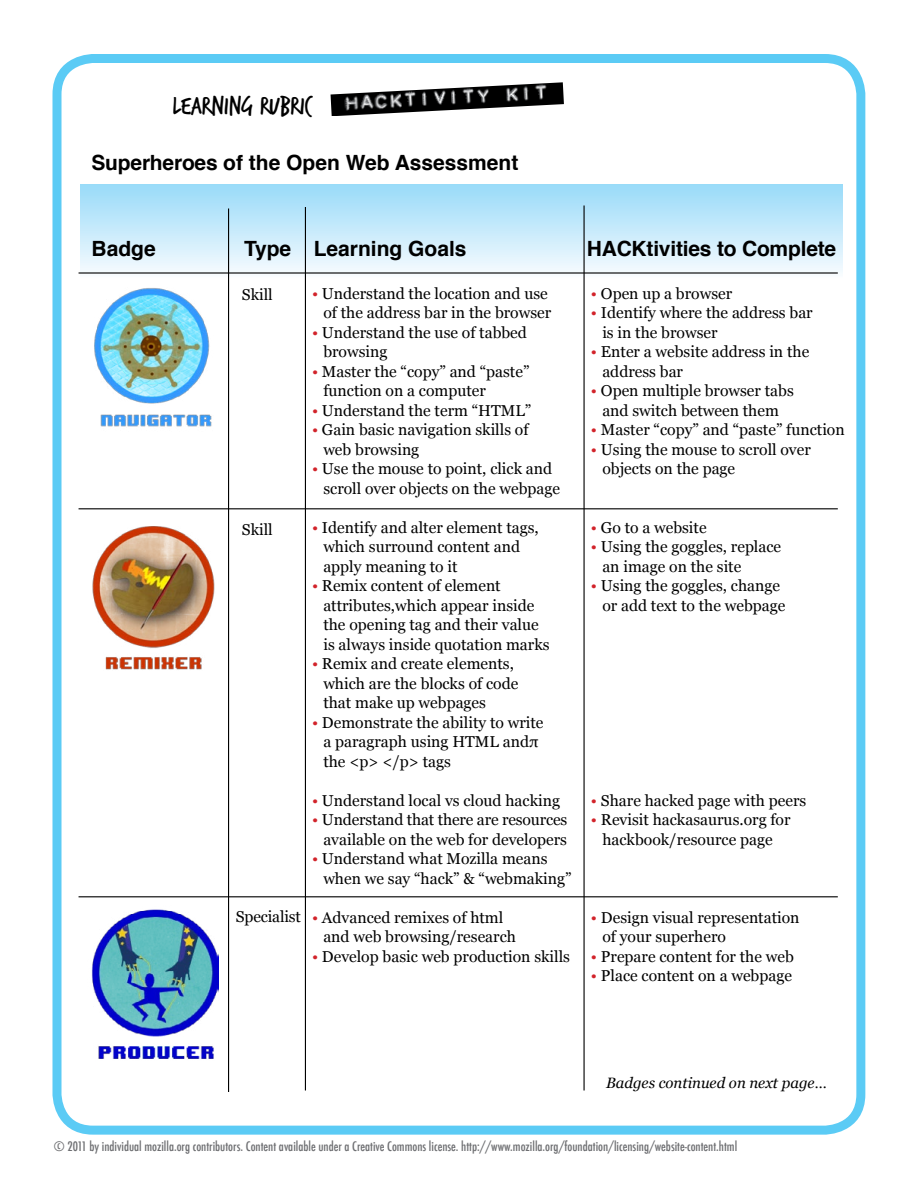
<style>
.page{position:relative;width:918px;height:1188px;background:#fff}
.page>*{position:absolute;margin:0;border:0;box-sizing:border-box;transform-origin:0 0}
.t1{font:27px "Trash Hand";color:#000}
.t2{font:700 21px "Helvetica";letter-spacing:-.01em;color:#000}
.t3{font:15.75px/19.5px "Georgia";color:#000}
.t4{font:italic 15px "Georgia";color:#000}
.t5{font:500 condensed 12.75px "Futura";color:#6d6e71}
.s1{color:#d2232a}
</style>
<div class="page">
<div style="left:52px;top:54px;width:813px;height:1081px;border:9px solid #5bcbf5;border-radius:36px"></div>
<img style="left:331px;top:82px;width:233px;height:34px">
<div style="left:81px;top:184px;width:761px;height:100px;background:linear-gradient(to bottom,#98daf8,#fffefe)"></div>
<hr style="left:79px;top:272px;width:759px;height:2px;background:#000">
<hr style="left:79px;top:508px;width:759px;height:1px;background:#000">
<hr style="left:79px;top:896px;width:759px;height:1px;background:#000">
<hr style="left:228px;top:208px;width:1px;height:884px;background:#000">
<hr style="left:305px;top:207px;width:1px;height:883px;background:#000">
<hr style="left:584px;top:206px;width:1px;height:884px;background:#000">
<img style="left:84px;top:278px;width:134px;height:149px">
<img style="left:92px;top:526px;width:123px;height:144px">
<img style="left:91px;top:909px;width:127px;height:150px">
<h1 class="t1" style="left:173px;top:93px;width:140px">LEARNING RUBrIC</h1>
<h2 class="t2" style="left:92px;top:145px;width:428px">Superheroes of the Open Web Assessment</h2>
<h2 class="t2" style="left:92px;top:232px;width:66px">Badge</h2>
<h2 class="t2" style="left:244px;top:232px;width:48px">Type</h2>
<p class="t3" style="left:242px;top:285px;width:32px">Skill</p>
<p class="t3" style="left:242px;top:520px;width:32px">Skill</p>
<p class="t3" style="left:236px;top:907px;width:67px">Specialist</p>
<h2 class="t2" style="left:314px;top:232px;width:154px">Learning Goals</h2>
<h2 class="t2" style="left:587px;top:232px;width:251px">HACKtivities to Complete</h2>
<p class="t3" style="left:312px;top:284px;width:241px;text-align:right"><span class="s1">•</span> Understand the location and use of the address bar in the browser</p>
<p class="t3" style="left:323px;top:323px;width:205px;text-indent:-11px"><span class="s1">•</span> Understand the use of tabbed browsing</p>
<p class="t3" style="left:323px;top:362px;width:208px;text-indent:-11px"><span class="s1">•</span> Master the “copy” and “paste” function on a computer</p>
<p class="t3" style="left:312px;top:401px;width:221px"><span class="s1">•</span> Understand the term “HTML”</p>
<p class="t3" style="left:323px;top:421px;width:207px;text-indent:-11px"><span class="s1">•</span> Gain basic navigation skills of web browsing</p>
<p class="t3" style="left:323px;top:460px;width:238px;text-indent:-11px"><span class="s1">•</span> Use the mouse to point, click and scroll over objects on the webpage</p>
<p class="t3" style="left:323px;top:518px;width:217px;text-indent:-11px"><span class="s1">•</span> Identify and alter element tags, which surround content and apply meaning to it</p>
<p class="t3" style="left:323px;top:577px;width:228px;text-indent:-11px"><span class="s1">•</span> Remix content of element attributes,which appear inside the opening tag and their value is always inside quotation marks</p>
<p class="t3" style="left:323px;top:655px;width:197px;text-indent:-11px"><span class="s1">•</span> Remix and create elements, which are the blocks of code that make up webpages</p>
<p class="t3" style="left:323px;top:713px;width:222px;text-indent:-11px"><span class="s1">•</span> Demonstrate the ability to write a paragraph using HTML andπ the &lt;p&gt; &lt;/p&gt; tags</p>
<p class="t3" style="left:312px;top:791px;width:250px"><span class="s1">•</span> Understand local vs cloud hacking</p>
<p class="t3" style="left:312px;top:811px;width:257px;text-align:right"><span class="s1">•</span> Understand that there are resources available on the web for developers</p>
<p class="t3" style="left:323px;top:850px;width:250px;text-indent:-11px"><span class="s1">•</span> Understand what Mozilla means when we say “hack” &amp; “webmaking”</p>
<p class="t3" style="left:323px;top:908px;width:194px;text-indent:-11px"><span class="s1">•</span> Advanced remixes of html and web browsing/research</p>
<p class="t3" style="left:312px;top:947px;width:260px"><span class="s1">•</span> Develop basic web production skills</p>
<p class="t3" style="left:591px;top:284px;width:143px"><span class="s1">•</span> Open up a browser</p>
<p class="t3" style="left:602px;top:304px;width:212px;text-indent:-11px"><span class="s1">•</span> Identify where the address bar is in the browser</p>
<p class="t3" style="left:602px;top:343px;width:208px;text-indent:-11px"><span class="s1">•</span> Enter a website address in the address bar</p>
<p class="t3" style="left:591px;top:382px;width:204px;text-align:center"><span class="s1">•</span> Open multiple browser tabs and switch between them</p>
<p class="t3" style="left:591px;top:421px;width:255px"><span class="s1">•</span> Master “copy” and “paste” function</p>
<p class="t3" style="left:602px;top:440px;width:210px;text-indent:-11px"><span class="s1">•</span> Using the mouse to scroll over objects on the page</p>
<p class="t3" style="left:591px;top:518px;width:117px"><span class="s1">•</span> Go to a website</p>
<p class="t3" style="left:602px;top:537px;width:180px;text-indent:-11px"><span class="s1">•</span> Using the goggles, replace an image on the site</p>
<p class="t3" style="left:602px;top:576px;width:185px;text-indent:-11px"><span class="s1">•</span> Using the goggles, change or add text to the webpage</p>
<p class="t3" style="left:591px;top:791px;width:217px"><span class="s1">•</span> Share hacked page with peers</p>
<p class="t3" style="left:591px;top:810px;width:201px;text-align:center"><span class="s1">•</span> Revisit hackasaurus.org for hackbook/resource page</p>
<p class="t3" style="left:602px;top:908px;width:199px;text-indent:-11px"><span class="s1">•</span> Design visual representation of your superhero</p>
<p class="t3" style="left:591px;top:947px;width:204px"><span class="s1">•</span> Prepare content for the web</p>
<p class="t3" style="left:591px;top:966px;width:203px"><span class="s1">•</span> Place content on a webpage</p>
<p class="t4" style="left:606px;top:1074px;width:222px">Badges continued on next page…</p>
<p class="t5" style="left:54px;top:1138px;width:685px">© 2011 by individual mozilla.org contributors. Content available under a Creative Commons license. http://www.mozilla.org/foundation/licensing/website-content.html</p>
</div>
